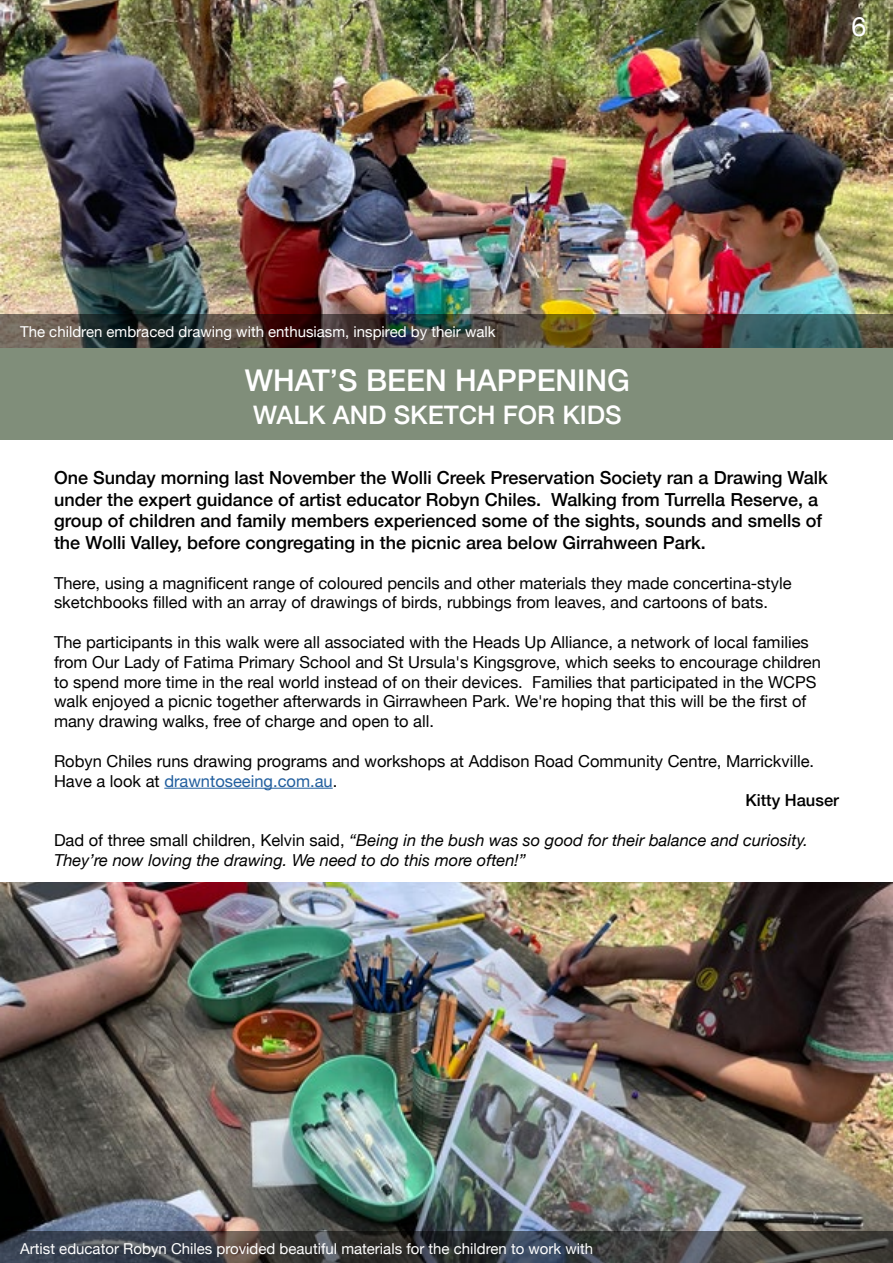
<style>
.page{position:relative;width:893px;height:1263px;background:#fff}
.page>*{position:absolute;margin:0;border:0;box-sizing:border-box;transform-origin:0 0}
.t1{font:500 30px "Helvetica Neue";color:#fff}
.t2{font:27px "Helvetica Neue";color:#fff}
.t3{font:500 25.5px "Helvetica Neue";color:#fff}
.t4{font:500 18px/21.6px "Helvetica Neue";color:#000}
.t5{font:16.5px/19.8px "Helvetica Neue";color:#000}
.t6{font:italic 16.5px/19.8px "Helvetica Neue";color:#000}
.t7{font:16.5px "Helvetica Neue";color:#215e9e}
.t8{font:500 16.5px "Helvetica Neue";color:#000}
.t9{font:15px "Helvetica Neue";color:#fff}
.s1{color:#000}
.s2{font-style:normal}
</style>
<div class="page">
<div style="left:0;top:348px;width:892px;height:92px;background:#808e7a"></div>
<img style="left:0;top:0;width:892px;height:348px">
<img style="left:0;top:314px;width:892px;height:33px">
<hr style="left:164px;top:788px;width:169px;height:1px;background:#215e9e">
<img style="left:0;top:883px;width:892px;height:348px">
<svg style="left:0;top:1231px;width:892px;height:32px;background:#3c3e41"></svg>
<h2 class="t2" style="left:852px;top:7px;width:17px">6</h2>
<p class="t9" style="left:20px;top:320px;width:477px">The children embraced drawing with enthusiasm, inspired by their walk</p>
<h1 class="t1" style="left:245px;top:356px;width:387px">WHAT’S BEEN HAPPENING</h1>
<h3 class="t3" style="left:253px;top:394px;width:370px">WALK AND SKETCH FOR KIDS</h3>
<p class="t4" style="left:54px;top:465px;width:775px">One Sunday morning last November the Wolli Creek Preservation Society ran a Drawing Walk under the expert guidance of artist educator Robyn Chiles. Walking from Turrella Reserve, a group of children and family members experienced some of the sights, sounds and smells of the Wolli Valley, before congregating in the picnic area below Girrahween Park.</p>
<p class="t5" style="left:54px;top:574px;width:739px">There, using a magnificent range of coloured pencils and other materials they made concertina-style sketchbooks filled with an array of drawings of birds, rubbings from leaves, and cartoons of bats.</p>
<p class="t5" style="left:54px;top:633px;width:768px">The participants in this walk were all associated with the Heads Up Alliance, a network of local families from Our Lady of Fatima Primary School and St Ursula's Kingsgrove, which seeks to encourage children to spend more time in the real world instead of on their devices. Families that participated in the WCPS walk enjoyed a picnic together afterwards in Girrawheen Park. We're hoping that this will be the first of many drawing walks, free of charge and open to all.</p>
<p class="t5" style="left:54px;top:752px;width:762px">Robyn Chiles runs drawing programs and workshops at Addison Road Community Centre, Marrickville.</p>
<p class="t7" style="left:54px;top:769px;width:285px"><span class="s1">Have a look at</span> drawntoseeing.com.au<span class="s1">.</span></p>
<p class="t8" style="left:745px;top:787px;width:95px">Kitty Hauser</p>
<p class="t6" style="left:54px;top:831px;width:755px"><span class="s2">Dad of three small children, Kelvin said,</span> “Being in the bush was so good for their balance and curiosity.<br>They’re now loving the drawing. We need to do this more often!”</p>
<p class="t9" style="left:20px;top:1237px;width:575px">Artist educator Robyn Chiles provided beautiful materials for the children to work with</p>
</div>
